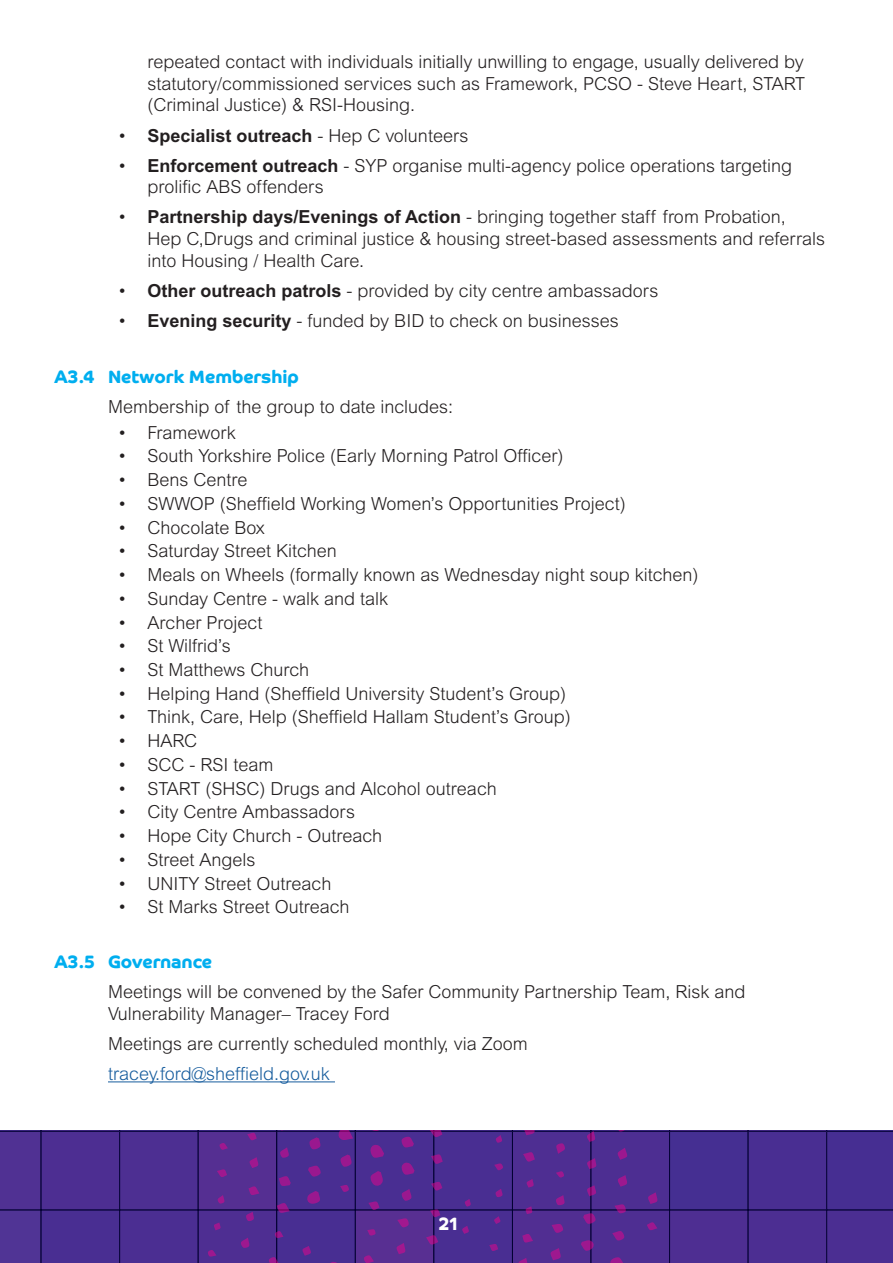
<style>
.page{position:relative;width:893px;height:1263px;background:#fff}
.page>*{position:absolute;margin:0;border:0;box-sizing:border-box;transform-origin:0 0}
.t1{font:300 18px/21.6px "Arial";color:#231f20}
.t2{font:700 18px "Co Headline";color:#00aeef}
.t3{font:700 18px "Arial";color:#231f20}
.t4{font:300 18px "Arial";color:#175d9e}
.t5{font:700 18px "Co Headline";color:#fff}
.s1{font-weight:300}
.s2{font-weight:700}
</style>
<div class="page">
<svg style="left:0;top:1130px;width:893px;height:133px;background:#4c2c8f"></svg>
<hr style="left:108px;top:1081px;width:227px;height:1px;background:#175d9e">
<p class="t1" style="left:148px;top:51px;width:659px;text-align:justify">repeated contact with individuals initially unwilling to engage, usually delivered by statutory/commissioned services such as Framework, PCSO - Steve Heart, START (Criminal Justice) &amp; RSI-Housing.</p>
<p class="t3" style="left:118px;top:125px;width:352px"><span class="s1">•</span> Specialist outreach <span class="s1">- Hep C volunteers</span></p>
<p class="t1" style="left:148px;top:154px;width:646px;text-indent:-30px">• <span class="s2">Enforcement outreach</span> - SYP organise multi-agency police operations targeting prolific ABS offenders</p>
<p class="t1" style="left:148px;top:206px;width:679px;text-indent:-30px">• <span class="s2">Partnership days/Evenings of Action</span> - bringing together staff from Probation,<br>Hep C,Drugs and criminal justice &amp; housing street-based assessments and referrals into Housing / Health Care.</p>
<p class="t1" style="left:118px;top:279px;width:542px">• <span class="s2">Other outreach patrols</span> - provided by city centre ambassadors</p>
<p class="t1" style="left:118px;top:310px;width:502px">• <span class="s2">Evening security</span> - funded by BID to check on businesses</p>
<p class="t2" style="left:54px;top:366px;width:246px">A3.4 Network Membership</p>
<p class="t1" style="left:108px;top:396px;width:347px">Membership of the group to date includes:</p>
<p class="t1" style="left:118px;top:421px;width:119px">• Framework</p>
<p class="t1" style="left:118px;top:445px;width:447px">• South Yorkshire Police (Early Morning Patrol Officer)</p>
<p class="t1" style="left:118px;top:469px;width:131px">• Bens Centre</p>
<p class="t1" style="left:118px;top:493px;width:509px">• SWWOP (Sheffield Working Women’s Opportunities Project)</p>
<p class="t1" style="left:118px;top:516px;width:149px">• Chocolate Box</p>
<p class="t1" style="left:118px;top:540px;width:221px">• Saturday Street Kitchen</p>
<p class="t1" style="left:118px;top:564px;width:582px">• Meals on Wheels (formally known as Wednesday night soup kitchen)</p>
<p class="t1" style="left:118px;top:588px;width:272px">• Sunday Centre - walk and talk</p>
<p class="t1" style="left:118px;top:611px;width:146px">• Archer Project</p>
<p class="t1" style="left:118px;top:635px;width:114px">• St Wilfrid’s</p>
<p class="t1" style="left:118px;top:659px;width:193px">• St Matthews Church</p>
<p class="t1" style="left:118px;top:682px;width:450px">• Helping Hand (Sheffield University Student’s Group)</p>
<p class="t1" style="left:118px;top:706px;width:454px">• Think, Care, Help (Sheffield Hallam Student’s Group)</p>
<p class="t1" style="left:118px;top:730px;width:81px">• HARC</p>
<p class="t1" style="left:118px;top:754px;width:157px">• SCC - RSI team</p>
<p class="t1" style="left:118px;top:777px;width:381px">• START (SHSC) Drugs and Alcohol outreach</p>
<p class="t1" style="left:118px;top:801px;width:239px">• City Centre Ambassadors</p>
<p class="t1" style="left:118px;top:825px;width:266px">• Hope City Church - Outreach</p>
<p class="t1" style="left:118px;top:849px;width:139px">• Street Angels</p>
<p class="t1" style="left:118px;top:872px;width:215px">• UNITY Street Outreach</p>
<p class="t1" style="left:118px;top:896px;width:233px">• St Marks Street Outreach</p>
<p class="t2" style="left:54px;top:951px;width:159px">A3.5 Governance</p>
<p class="t1" style="left:108px;top:981px;width:639px">Meetings will be convened by the Safer Community Partnership Team, Risk and<br>Vulnerability Manager– Tracey Ford</p>
<p class="t1" style="left:108px;top:1033px;width:421px">Meetings are currently scheduled monthly, via Zoom</p>
<p class="t4" style="left:108px;top:1063px;width:223px">tracey.ford@sheffield.gov.uk</p>
<p class="t5" style="left:439px;top:1213px;width:20px">21</p>
</div>
